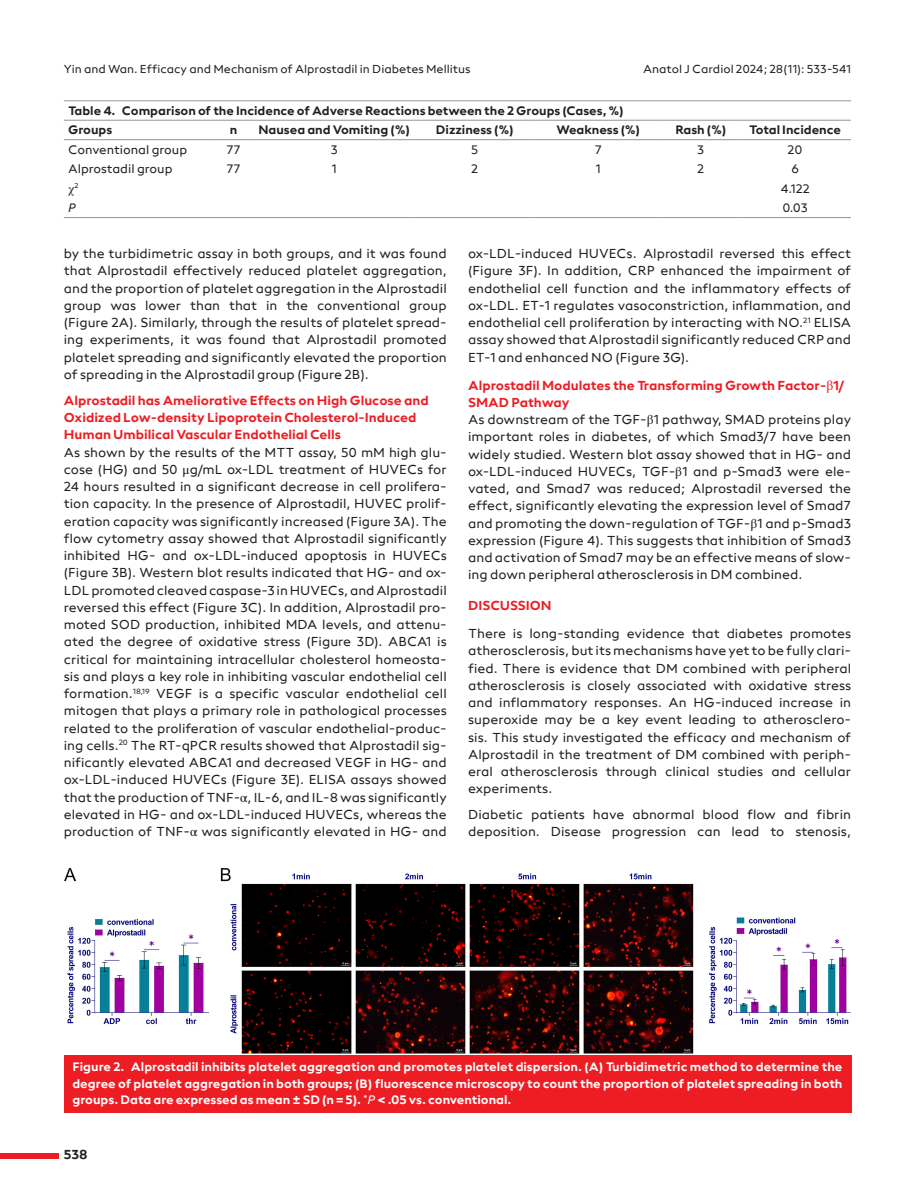
<style>
.page{position:relative;width:915px;height:1191px;background:#fff}
.page>*{position:absolute;margin:0;border:0;box-sizing:border-box;transform-origin:0 0}
.t1{font:13.5px/17.2px "neue Radial A Regular";color:#231f20;text-align:justify}
.t2{font:13.5px/17.2px "neue Radial A Bold";color:#ee1d23}
.t3{font:13.5px "neue Radial A Bold";color:#231f20}
.t4{font:12.75px/16.5px "neue Radial A Bold";color:#fff;text-align:justify}
.t5{font:12.75px/19.5px "neue Radial A Bold";color:#231f20}
.t6{font:12.75px "neue Radial A Regular";color:#231f20}
.t7{font:12.75px "STIX General";color:#231f20}
.t8{font:italic 12.75px "neue Radial A Regular";color:#231f20}
.t9{font:12px "neue Radial A Regular";color:#231f20}
.s1{font-family:"STIX General"}
.s2{font-family:"Times New Roman"}
.s3{font-family:"neue Radial A Regular";font-style:italic}
</style>
<div class="page">
<div style="left:0;top:1152px;width:58px;height:6px;background:#ee1d23"></div>
<hr style="left:64px;top:101px;width:786px;height:1px;background:#939598">
<hr style="left:64px;top:120px;width:150px;height:1px;background:#939598">
<hr style="left:214px;top:120px;width:39px;height:1px;background:#939598">
<hr style="left:253px;top:120px;width:162px;height:1px;background:#939598">
<hr style="left:415px;top:120px;width:119px;height:1px;background:#939598">
<hr style="left:534px;top:120px;width:128px;height:1px;background:#939598">
<hr style="left:662px;top:120px;width:77px;height:1px;background:#939598">
<hr style="left:739px;top:120px;width:111px;height:1px;background:#939598">
<hr style="left:64px;top:139px;width:150px;height:1px;background:#939598">
<hr style="left:214px;top:139px;width:39px;height:1px;background:#939598">
<hr style="left:253px;top:139px;width:162px;height:1px;background:#939598">
<hr style="left:415px;top:139px;width:119px;height:1px;background:#939598">
<hr style="left:534px;top:139px;width:128px;height:1px;background:#939598">
<hr style="left:662px;top:139px;width:77px;height:1px;background:#939598">
<hr style="left:739px;top:139px;width:111px;height:1px;background:#939598">
<hr style="left:64px;top:217px;width:150px;height:1px;background:#939598">
<hr style="left:214px;top:217px;width:39px;height:1px;background:#939598">
<hr style="left:253px;top:217px;width:162px;height:1px;background:#939598">
<hr style="left:415px;top:217px;width:119px;height:1px;background:#939598">
<hr style="left:534px;top:217px;width:128px;height:1px;background:#939598">
<hr style="left:662px;top:217px;width:77px;height:1px;background:#939598">
<hr style="left:739px;top:217px;width:111px;height:1px;background:#939598">
<div style="left:64px;top:1054px;width:786px;height:58px;background:#ee1d23"></div>
<img style="left:64px;top:868px;width:786px;height:186px">
<p class="t9" style="left:64px;top:61px;width:408px">Yin and Wan. Efficacy and Mechanism of Alprostadil in Diabetes Mellitus</p>
<p class="t9" style="left:642px;top:61px;width:209px">Anatol J Cardiol 2024; 28(11): 533-541</p>
<p class="t5" style="left:68px;top:101px;width:557px">Table 4. Comparison of the Incidence of Adverse Reactions between the 2 Groups (Cases, %)<br>Groups</p>
<p class="t5" style="left:230px;top:120px;width:9px">n</p>
<p class="t5" style="left:258px;top:120px;width:153px">Nausea and Vomiting (%)</p>
<p class="t5" style="left:436px;top:120px;width:79px">Dizziness (%)</p>
<p class="t5" style="left:556px;top:120px;width:85px">Weakness (%)</p>
<p class="t5" style="left:675px;top:120px;width:52px">Rash (%)</p>
<p class="t5" style="left:749px;top:120px;width:93px">Total Incidence</p>
<p class="t6" style="left:68px;top:142px;width:121px">Conventional group</p>
<p class="t6" style="left:226px;top:142px;width:16px">77</p>
<p class="t6" style="left:330px;top:142px;width:8px">3</p>
<p class="t6" style="left:471px;top:142px;width:9px">5</p>
<p class="t6" style="left:594px;top:142px;width:9px">7</p>
<p class="t6" style="left:697px;top:142px;width:8px">3</p>
<p class="t6" style="left:787px;top:142px;width:16px">20</p>
<p class="t6" style="left:68px;top:161px;width:106px">Alprostadil group</p>
<p class="t6" style="left:226px;top:161px;width:16px">77</p>
<p class="t6" style="left:331px;top:161px;width:7px">1</p>
<p class="t6" style="left:471px;top:161px;width:8px">2</p>
<p class="t6" style="left:595px;top:161px;width:7px">1</p>
<p class="t6" style="left:697px;top:161px;width:8px">2</p>
<p class="t6" style="left:791px;top:161px;width:9px">6</p>
<p class="t7" style="left:68px;top:179px;width:12px">χ<sup>2</sup></p>
<p class="t6" style="left:780px;top:181px;width:31px">4.122</p>
<p class="t8" style="left:68px;top:200px;width:9px">P</p>
<p class="t6" style="left:782px;top:200px;width:27px">0.03</p>
<p class="t1" style="left:64px;top:245px;width:384px">by the turbidimetric assay in both groups, and it was found that Alprostadil effectively reduced platelet aggregation, and the proportion of platelet aggregation in the Alprostadil group was lower than that in the conventional group (Figure 2A). Similarly, through the results of platelet spread&shy;ing experiments, it was found that Alprostadil promoted platelet spreading and significantly elevated the proportion of spreading in the Alprostadil group (Figure 2B).</p>
<p class="t2" style="left:64px;top:391px;width:366px">Alprostadil has Ameliorative Effects on High Glucose and<br>Oxidized Low-density Lipoprotein Cholesterol-Induced<br>Human Umbilical Vascular Endothelial Cells</p>
<p class="t1" style="left:64px;top:443px;width:384px">As shown by the results of the MTT assay, 50 mM high glu&shy;cose (HG) and 50 <span class="s1">μ</span>g/mL ox-LDL treatment of HUVECs for 24 hours resulted in a significant decrease in cell prolifera&shy;tion capacity. In the presence of Alprostadil, HUVEC prolif&shy;eration capacity was significantly increased (Figure 3A). The flow cytometry assay showed that Alprostadil significantly inhibited HG- and ox-LDL-induced apoptosis in HUVECs (Figure 3B). Western blot results indicated that HG- and ox-LDL promoted cleaved caspase-3 in HUVECs, and Alprostadil reversed this effect (Figure 3C). In addition, Alprostadil pro&shy;moted SOD production, inhibited MDA levels, and attenu&shy;ated the degree of oxidative stress (Figure 3D). ABCA1 is critical for maintaining intracellular cholesterol homeosta&shy;sis and plays a key role in inhibiting vascular endothelial cell formation.<sup>18,19</sup> VEGF is a specific vascular endothelial cell mitogen that plays a primary role in pathological processes related to the proliferation of vascular endothelial-produc&shy;ing cells.<sup>20</sup> The RT-qPCR results showed that Alprostadil sig&shy;nificantly elevated ABCA1 and decreased VEGF in HG- and ox-LDL-induced HUVECs (Figure 3E). ELISA assays showed that the production of TNF-<span class="s1">α</span>, IL-6, and IL-8 was significantly elevated in HG- and ox-LDL-induced HUVECs, whereas the production of TNF-<span class="s1">α</span> was significantly elevated in HG- and</p>
<p class="t1" style="left:468px;top:245px;width:384px">ox-LDL-induced HUVECs. Alprostadil reversed this effect (Figure 3F). In addition, CRP enhanced the impairment of endothelial cell function and the inflammatory effects of ox-LDL. ET-1 regulates vasoconstriction, inflammation, and endothelial cell proliferation by interacting with NO.<sup>21</sup> ELISA assay showed that Alprostadil significantly reduced CRP and ET-1 and enhanced NO (Figure 3G).</p>
<p class="t2" style="left:468px;top:376px;width:378px">Alprostadil Modulates the Transforming Growth Factor-<span class="s2">β</span>1/<br>SMAD Pathway</p>
<p class="t1" style="left:468px;top:411px;width:384px">As downstream of the TGF-<span class="s1">β</span>1 pathway, SMAD proteins play important roles in diabetes, of which Smad3/7 have been widely studied. Western blot assay showed that in HG- and ox-LDL-induced HUVECs, TGF-<span class="s1">β</span>1 and p-Smad3 were ele&shy;vated, and Smad7 was reduced; Alprostadil reversed the effect, significantly elevating the expression level of Smad7 and promoting the down-regulation of TGF-<span class="s1">β</span>1 and p-Smad3 expression (Figure 4). This suggests that inhibition of Smad3 and activation of Smad7 may be an effective means of slow&shy;ing down peripheral atherosclerosis in DM combined.</p>
<p class="t2" style="left:468px;top:597px;width:85px">DISCUSSION</p>
<p class="t1" style="left:468px;top:625px;width:384px">There is long-standing evidence that diabetes promotes atherosclerosis, but its mechanisms have yet to be fully clari&shy;fied. There is evidence that DM combined with peripheral atherosclerosis is closely associated with oxidative stress and inflammatory responses. An HG-induced increase in superoxide may be a key event leading to atherosclero&shy;sis. This study investigated the efficacy and mechanism of Alprostadil in the treatment of DM combined with periph&shy;eral atherosclerosis through clinical studies and cellular experiments.</p>
<p class="t1" style="left:468px;top:806px;width:384px">Diabetic patients have abnormal blood flow and fibrin deposition. Disease progression can lead to stenosis,</p>
<p class="t4" style="left:72px;top:1058px;width:771px">Figure 2. Alprostadil inhibits platelet aggregation and promotes platelet dispersion. (A) Turbidimetric method to determine the degree of platelet aggregation in both groups; (B) fluorescence microscopy to count the proportion of platelet spreading in both groups. Data are expressed as mean ± SD (n=5). <sup>*</sup><span class="s3">P</span> &lt; .05 vs. conventional.</p>
<p class="t3" style="left:64px;top:1146px;width:25px">538</p>
</div>
